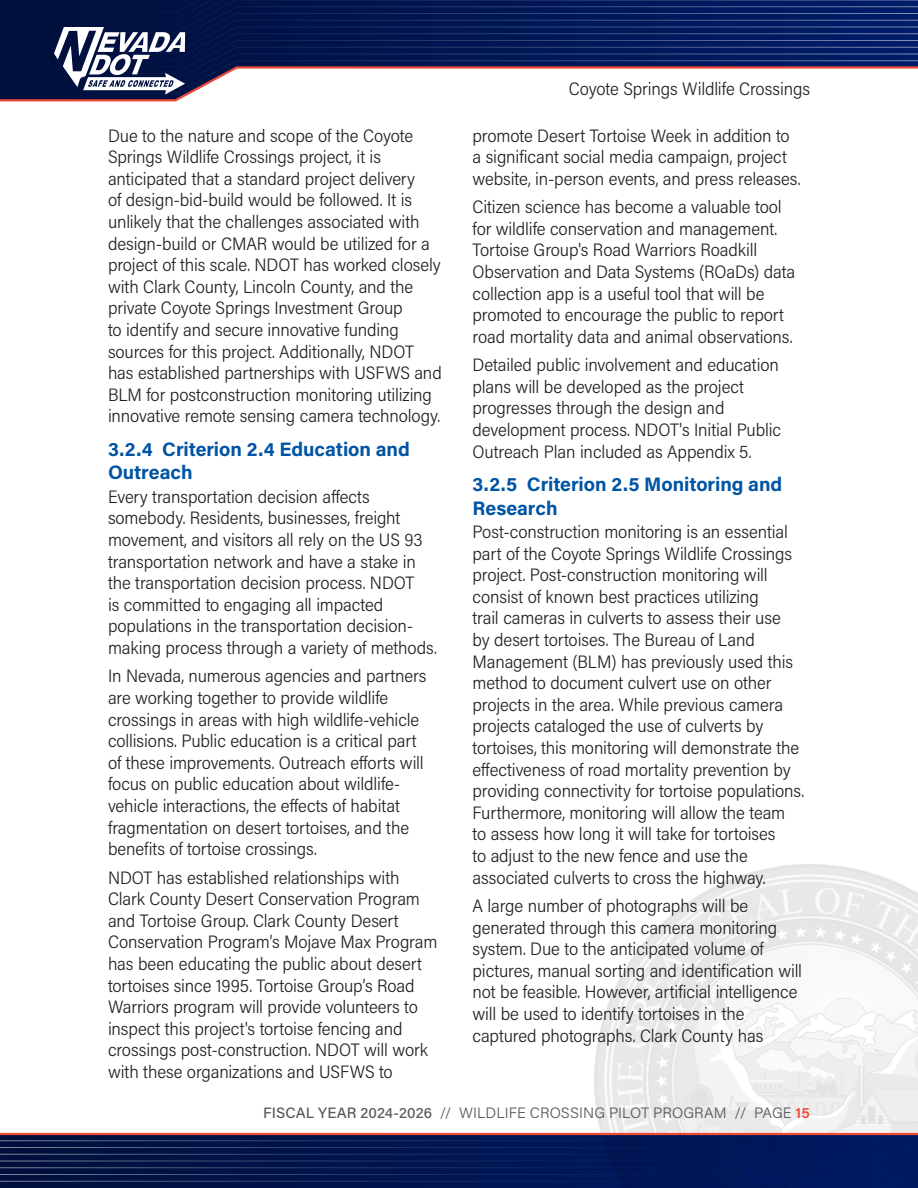
<style>
.page{position:relative;width:918px;height:1188px;background:#fff}
.page>*{position:absolute;margin:0;border:0;box-sizing:border-box;transform-origin:0 0}
.Sub_Heading{font:700 19.5px/23.4px "Acumin Pro";color:#0054a4}
.Body{font:300 18px/21.6px "Acumin Pro Semi Cond";letter-spacing:-.005em;color:#231f20}
.t1{font:300 15px "Acumin Pro";letter-spacing:.005em;color:#57585a}
.s1{font-weight:500}
.s2{font-weight:600;color:#ed4b38}
</style>
<div class="page">
<svg style="left:0;top:1135px;width:594px;height:53px;background:#02144a"></svg>
<img style="left:594px;top:864px;width:324px;height:324px">
<hr style="left:0;top:1133px;width:918px;height:2px;background:#ed4b38">
<hr style="left:0;top:1140px;width:918px;height:1px;background:#fff">
<hr style="left:0;top:1147px;width:918px;height:1px;background:#fff">
<hr style="left:0;top:1154px;width:918px;height:1px;background:#fff">
<hr style="left:0;top:1161px;width:918px;height:1px;background:#fff">
<hr style="left:0;top:1167px;width:918px;height:1px;background:#fff">
<hr style="left:0;top:1174px;width:918px;height:1px;background:#fff">
<hr style="left:0;top:1181px;width:918px;height:1px;background:#fff">
<svg style="left:0;top:0;width:918px;height:102px"></svg>
<p class="Body" style="left:108px;top:124px;width:335px">Due to the nature and scope of the Coyote Springs Wildlife Crossings project, it is anticipated that a standard project delivery<br>of design-bid-build would be followed. It is unlikely that the challenges associated with design-build or CMAR would be utilized for a project of this scale. NDOT has worked closely with Clark County, Lincoln County, and the private Coyote Springs Investment Group<br>to identify and secure innovative funding sources for this project. Additionally, NDOT has established partnerships with USFWS and BLM for postconstruction monitoring utilizing innovative remote sensing camera technology.</p>
<p class="Sub_Heading" style="left:108px;top:437px;width:303px">3.2.4 Criterion 2.4 Education and<br>Outreach</p>
<p class="Body" style="left:108px;top:485px;width:330px">Every transportation decision affects somebody. Residents, businesses, freight movement, and visitors all rely on the US 93 transportation network and have a stake in the transportation decision process. NDOT<br>is committed to engaging all impacted populations in the transportation decision&shy;making process through a variety of methods.</p>
<p class="Body" style="left:108px;top:665px;width:320px">In Nevada, numerous agencies and partners are working together to provide wildlife crossings in areas with high wildlife-vehicle collisions. Public education is a critical part of these improvements. Outreach efforts will focus on public education about wildlife&shy;vehicle interactions, the effects of habitat fragmentation on desert tortoises, and the benefits of tortoise crossings.</p>
<p class="Body" style="left:108px;top:866px;width:331px">NDOT has established relationships with Clark County Desert Conservation Program and Tortoise Group. Clark County Desert Conservation Program’s Mojave Max Program has been educating the public about desert tortoises since 1995. Tortoise Group’s Road Warriors program will provide volunteers to inspect this project's tortoise fencing and crossings post-construction. NDOT will work with these organizations and USFWS to</p>
<p class="Body" style="left:569px;top:77px;width:243px">Coyote Springs Wildlife Crossings</p>
<p class="Body" style="left:472px;top:124px;width:330px">promote Desert Tortoise Week in addition to a significant social media campaign, project website, in-person events, and press releases.</p>
<p class="Body" style="left:472px;top:195px;width:324px">Citizen science has become a valuable tool for wildlife conservation and management.<br>Tortoise Group's Road Warriors Roadkill Observation and Data Systems (ROaDs) data collection app is a useful tool that will be promoted to encourage the public to report road mortality data and animal observations.</p>
<p class="Body" style="left:472px;top:353px;width:310px">Detailed public involvement and education plans will be developed as the project progresses through the design and development process. NDOT's Initial Public Outreach Plan included as Appendix 5.</p>
<p class="Sub_Heading" style="left:472px;top:472px;width:311px">3.2.5 Criterion 2.5 Monitoring and<br>Research</p>
<p class="Body" style="left:472px;top:520px;width:333px">Post-construction monitoring is an essential part of the Coyote Springs Wildlife Crossings project. Post-construction monitoring will consist of known best practices utilizing<br>trail cameras in culverts to assess their use<br>by desert tortoises. The Bureau of Land Management (BLM) has previously used this method to document culvert use on other projects in the area. While previous camera projects cataloged the use of culverts by tortoises, this monitoring will demonstrate the effectiveness of road mortality prevention by providing connectivity for tortoise populations.<br>Furthermore, monitoring will allow the team<br>to assess how long it will take for tortoises<br>to adjust to the new fence and use the associated culverts to cross the highway.</p>
<p class="Body" style="left:472px;top:894px;width:331px">A large number of photographs will be generated through this camera monitoring system. Due to the anticipated volume of pictures, manual sorting and identification will not be feasible. However, artificial intelligence will be used to identify tortoises in the captured photographs. Clark County has</p>
<p class="t1" style="left:263px;top:1102px;width:548px"><span class="s1">FISCAL YEAR 2024-2026</span> // WILDLIFE CROSSING PILOT PROGRAM // PAGE <span class="s2">15</span></p>
</div>
